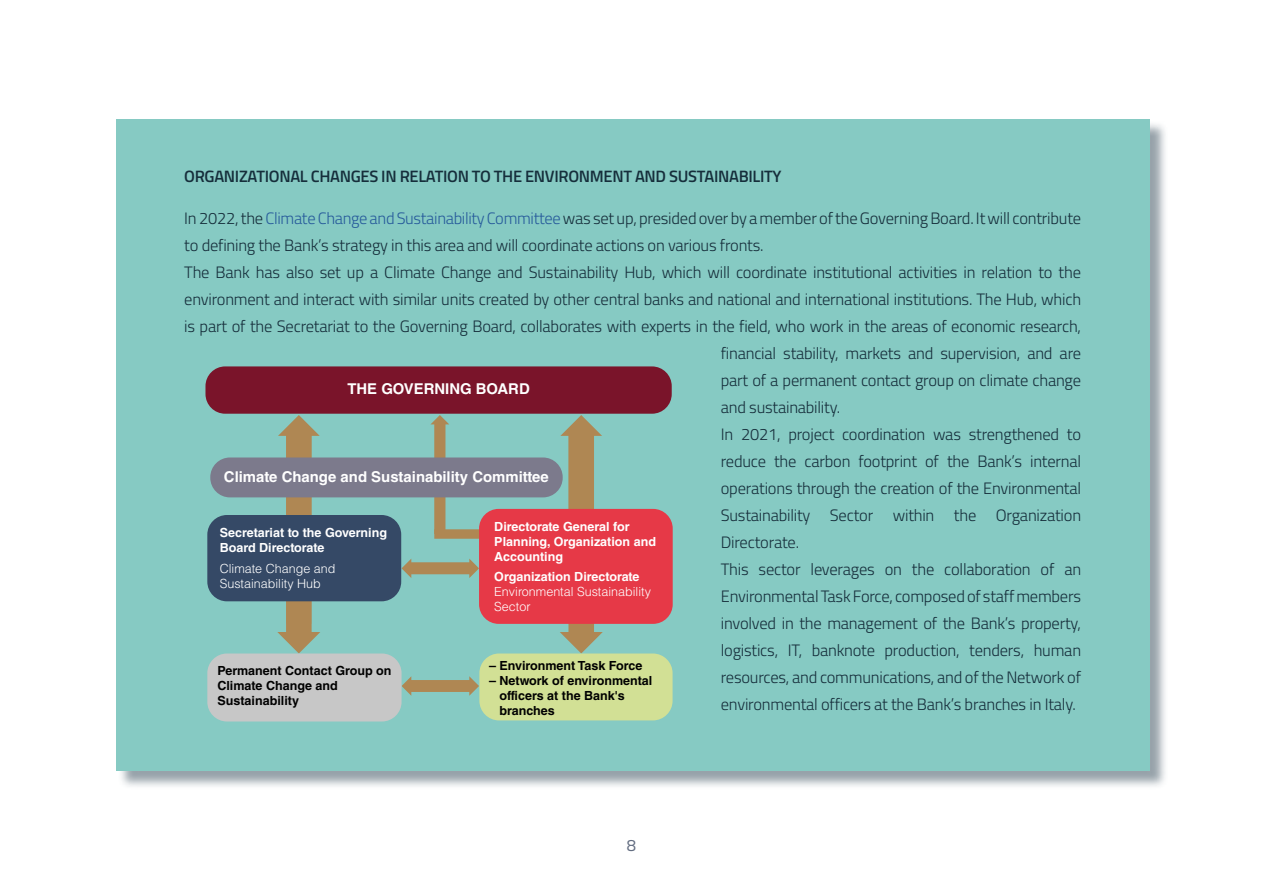
<style>
.page{position:relative;width:1263px;height:893px;background:#fff}
.page>*{position:absolute;margin:0;border:0;box-sizing:border-box;transform-origin:0 0}
.testo_report_ambient{font:300 16.5px/27px "Titillium";letter-spacing:-.015em;color:#162e3b;text-align:justify}
.testo_report_ambient-2{font:600 16.5px "Titillium";letter-spacing:-.02em;color:#162e3b}
.t1{font:16.5px "Titillium";color:#636d81}
.t2{font:700 14.85px "Helvetica LT Std";color:#fff}
.t3{font:700 12.6px/15px "Helvetica LT Std";color:#000}
.t4{font:700 12.6px/15px "Helvetica LT Std";color:#fff}
.t5{font:300 12.6px/15px "Helvetica LT Std";color:#fff}
.s1{color:#275b9b}
.s2{font-weight:700}
</style>
<div class="page">
<div style="left:118px;top:121px;width:1050px;height:668px;background:#75848e;opacity:.75"></div>
<div style="left:116px;top:119px;width:1033px;height:652px;background:#86cac3"></div>
<svg style="left:402px;top:676px;width:77px;height:20px"></svg>
<svg style="left:277px;top:415px;width:43px;height:238px"></svg>
<svg style="left:560px;top:415px;width:43px;height:238px"></svg>
<svg style="left:402px;top:559px;width:77px;height:19px"></svg>
<svg style="left:430px;top:415px;width:19px;height:114px"></svg>
<div style="left:434px;top:529px;width:54px;height:10px;background:#af8753"></div>
<div style="left:205px;top:366px;width:467px;height:48px;background:#7a142a;border-radius:20px"></div>
<div style="left:207px;top:515px;width:194px;height:86px;background:#354966;border-radius:20px"></div>
<div style="left:479px;top:653px;width:193px;height:67px;background:#d2e095;border-radius:20px"></div>
<div style="left:210px;top:457px;width:353px;height:40px;background:#7c7a8c;border-radius:20px"></div>
<div style="left:479px;top:509px;width:194px;height:115px;background:#e63947;border-radius:20px"></div>
<div style="left:207px;top:653px;width:195px;height:68px;background:#c7c7c7;border-radius:20px"></div>
<p class="testo_report_ambient-2" style="left:184px;top:164px;width:599px">ORGANIZATIONAL CHANGES IN RELATION TO THE ENVIRONMENT AND SUSTAINABILITY</p>
<p class="testo_report_ambient" style="left:184px;top:204px;width:898px">In 2022, the <span class="s1">Climate Change and Sustainability Committee</span> was set up, presided over by a member of the Governing Board. It will contribute to defining the Bank’s strategy in this area and will coordinate actions on various fronts.</p>
<p class="testo_report_ambient" style="left:184px;top:258px;width:898px">The Bank has also set up a Climate Change and Sustainability Hub, which will coordinate institutional activities in relation to the</p>
<p class="testo_report_ambient" style="left:184px;top:285px;width:898px">environment and interact with similar units created by other central banks and national and international institutions. The Hub, which</p>
<p class="testo_report_ambient" style="left:184px;top:312px;width:898px">is part of the Secretariat to the Governing Board, collaborates with experts in the field, who work in the areas of economic research,</p>
<p class="testo_report_ambient" style="left:721px;top:339px;width:362px">financial stability, markets and supervision, and are</p>
<p class="testo_report_ambient" style="left:721px;top:366px;width:362px">part of a permanent contact group on climate change</p>
<p class="testo_report_ambient" style="left:721px;top:393px;width:121px">and sustainability.</p>
<p class="testo_report_ambient" style="left:721px;top:420px;width:362px">In 2021, project coordination was strengthened to reduce the carbon footprint of the Bank’s internal operations through the creation of the Environmental Sustainability Sector within the Organization Directorate.</p>
<p class="testo_report_ambient" style="left:721px;top:555px;width:362px">This sector leverages on the collaboration of an Environmental Task Force, composed of staff members involved in the management of the Bank’s property, logistics, IT, banknote production, tenders, human resources, and communications, and of the Network of environmental officers at the Bank’s branches in Italy.</p>
<p class="t2" style="left:347px;top:380px;width:184px">THE GOVERNING BOARD</p>
<p class="t2" style="left:224px;top:468px;width:326px">Climate Change and Sustainability Committee</p>
<p class="t4" style="left:494px;top:519px;width:163px">Directorate General for<br>Planning, Organization and<br>Accounting</p>
<p class="t4" style="left:220px;top:524px;width:169px">Secretariat to the Governing<br>Board Directorate</p>
<p class="t5" style="left:220px;top:561px;width:117px">Climate Change and<br>Sustainability Hub</p>
<p class="t5" style="left:494px;top:569px;width:158px"><span class="s2">Organization Directorate<br></span>Environmental Sustainability<br>Sector</p>
<p class="t3" style="left:489px;top:658px;width:155px">– Environment Task Force</p>
<p class="t3" style="left:499px;top:673px;width:154px;text-indent:-10px">– Network of environmental officers at the Bank's branches</p>
<p class="t3" style="left:217px;top:663px;width:176px">Permanent Contact Group on<br>Climate Change and<br>Sustainability</p>
<p class="t1" style="left:627px;top:833px;width:11px">8</p>
</div>
